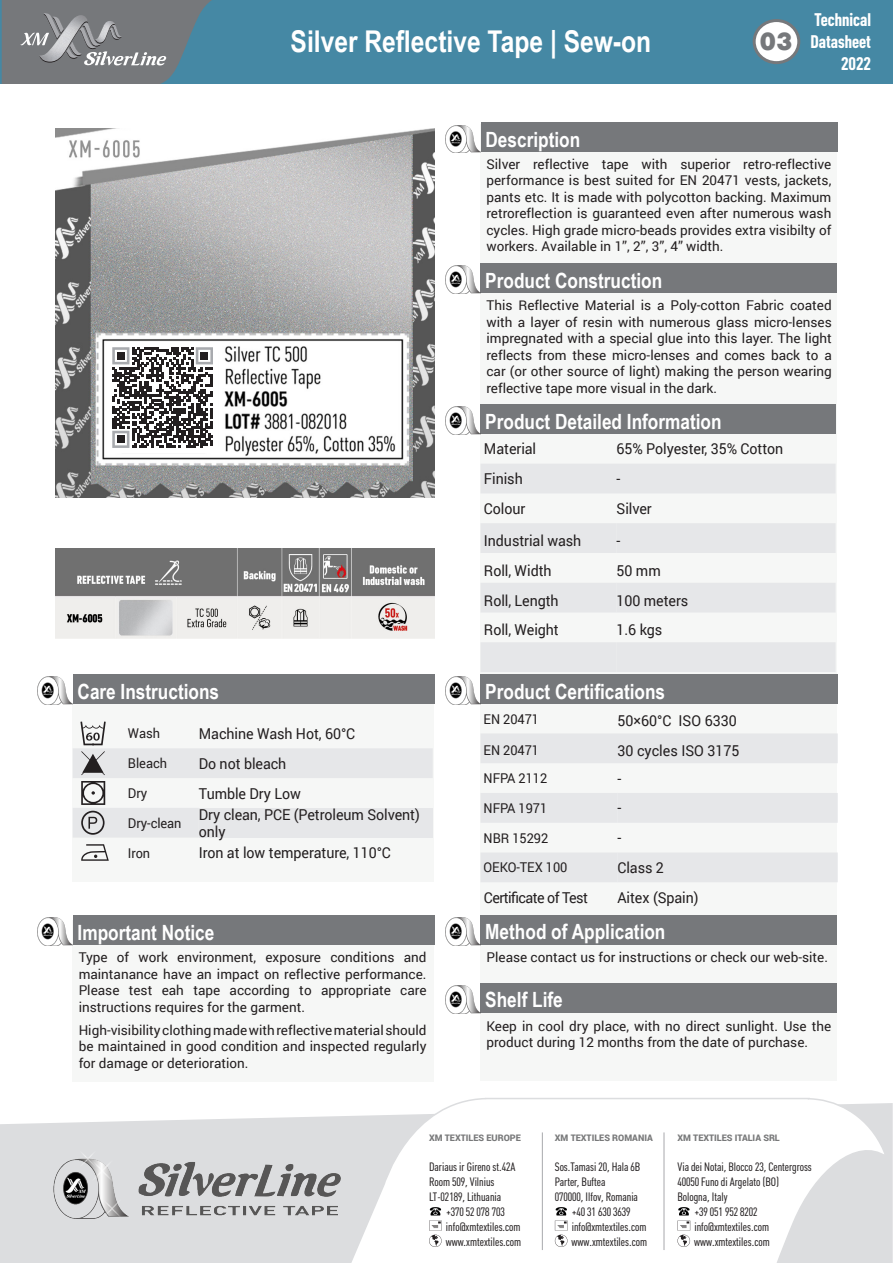
<style>
.page{position:relative;width:893px;height:1263px;background:#fff}
.page>*{position:absolute;margin:0;border:0;box-sizing:border-box;transform-origin:0 0}
.t1{font:700 30px "Arial Narrow";color:#fff}
.t2{font:27px "Helvetica Black cyr Bold";color:#76787b;scale:.95 1}
.t3{font:700 21px "Arial Narrow";color:#fff}
.t4{font:700 18px/21.6px "Plumb Condensed";color:#fff;text-align:right}
.Body_Tab{font:15px/16.5px "Roboto";letter-spacing:-.005em;color:#231f20;scale:.95 1}
.Body_Tab-2{font:15px "Roboto";letter-spacing:-.04em;color:#231f20;scale:.95 1}
.Main_text{font:13.5px/16.5px "Roboto";color:#231f20;text-align:justify}
.Body_Tab-3{font:13.5px "Roboto";letter-spacing:-.005em;color:#231f20;scale:.95 1}
.t5{font:12px/15px "Plumb Condensed";color:#231f20}
.t6{font:900 9px "Roboto";color:#78797a}
</style>
<div class="page">
<div style="left:228px;top:0;width:665px;height:84px;background:#4588a4"></div>
<div style="left:754px;top:21px;width:45px;height:42px;background:#fff;border-radius:50%"></div>
<div style="left:753px;top:19px;width:47px;height:45px;border:3px solid #76787b;border-radius:50%"></div>
<svg style="left:0;top:0;width:228px;height:84px;background:#6e7f87"></svg>
<img style="left:40px;top:15px;width:75px;height:47px">
<svg style="left:0;top:1103px;width:893px;height:160px;fill:#dcdddf"></svg>
<svg style="left:250px;top:1098px;width:639px;height:165px"></svg>
<hr style="left:664px;top:1132px;width:1px;height:118px;background:#a8a9ad">
<img style="left:39px;top:1150px;width:314px;height:80px">
<svg style="left:555px;top:1207px;width:13px;height:40px"></svg>
<svg style="left:677px;top:1207px;width:13px;height:40px"></svg>
<svg style="left:429px;top:1207px;width:13px;height:40px"></svg>
<hr style="left:542px;top:1132px;width:1px;height:118px;background:#a8a9ad">
<div style="left:73px;top:920px;width:361px;height:162px;background:#f6f7f6"></div>
<div style="left:480px;top:124px;width:357px;height:957px;background:#f6f7f6"></div>
<div style="left:73px;top:703px;width:361px;height:179px;background:#f6f7f6"></div>
<svg style="left:73px;top:721px;width:360px;height:117px"></svg>
<svg style="left:81px;top:844px;width:28px;height:17px"></svg>
<img style="left:55px;top:129px;width:379px;height:368px">
<div style="left:480px;top:263px;width:357px;height:30px;background:#76787b"></div>
<div style="left:481px;top:122px;width:356px;height:30px;background:#76787b"></div>
<div style="left:480px;top:983px;width:357px;height:29px;background:#76787b"></div>
<div style="left:480px;top:915px;width:357px;height:29px;background:#76787b"></div>
<div style="left:73px;top:674px;width:361px;height:30px;background:#76787b"></div>
<div style="left:73px;top:915px;width:361px;height:29px;background:#76787b"></div>
<div style="left:480px;top:674px;width:358px;height:30px;background:#76787b"></div>
<svg style="left:481px;top:734px;width:357px;height:148px;fill:#e6e7e9"></svg>
<svg style="left:617px;top:793px;width:221px;height:89px"></svg>
<div style="left:480px;top:404px;width:356px;height:30px;background:#76787b"></div>
<svg style="left:481px;top:464px;width:354px;height:208px;fill:#e6e7e9"></svg>
<svg style="left:617px;top:523px;width:218px;height:149px"></svg>
<img style="left:55px;top:549px;width:379px;height:89px">
<img style="left:446px;top:125px;width:35px;height:28px">
<img style="left:445px;top:266px;width:35px;height:27px">
<img style="left:445px;top:407px;width:35px;height:27px">
<img style="left:445px;top:676px;width:35px;height:28px">
<img style="left:445px;top:917px;width:35px;height:28px">
<img style="left:445px;top:985px;width:35px;height:28px">
<img style="left:38px;top:917px;width:35px;height:28px">
<img style="left:38px;top:677px;width:35px;height:27px">
<div style="left:107px;top:342px;width:111px;height:111px;background:#fff"></div>
<svg style="left:112px;top:347px;width:101px;height:101px"></svg>
<div style="left:117px;top:352px;width:8px;height:7px;background:#231f20"></div>
<div style="left:201px;top:352px;width:7px;height:7px;background:#231f20"></div>
<div style="left:117px;top:436px;width:8px;height:7px;background:#231f20"></div>
<h1 class="t1" style="left:291px;top:19px;width:362px">Silver Reflective Tape | Sew-on</h1>
<p class="t3" style="left:485px;top:124px;width:96px">Description</p>
<h2 class="t2" style="left:760px;top:28px;width:35px">03</h2>
<h3 class="t4" style="left:810px;top:9px;width:62px">Technical<br>Datasheet<br>2022</h3>
<p class="Main_text" style="left:486px;top:155px;width:346px">Silver reflective tape with superior retro-reflective performance is best suited for EN 20471 vests, jackets, pants etc. It is made with polycotton backing. Maximum retroreflection is guaranteed even after numerous wash cycles. High grade micro-beads provides extra visibilty of workers. Available in 1”, 2”, 3”, 4” width.</p>
<p class="t3" style="left:485px;top:265px;width:178px">Product Construction</p>
<p class="Main_text" style="left:486px;top:297px;width:347px">This Reflective Material is a Poly-сotton Fabric coated with a layer of resin with numerous glass micro-lenses impregnated with a special glue into this layer. The light reflects from these micro-lenses and comes back to a car (or other source of light) making the person wearing reflective tape more visual in the dark.</p>
<p class="t3" style="left:78px;top:675px;width:143px">Care Instructions</p>
<p class="Body_Tab-3" style="left:128px;top:724px;width:35px">Wash</p>
<p class="Body_Tab" style="left:199px;top:725px;width:166px">Machine Wash Hot, 60°C</p>
<p class="Body_Tab-3" style="left:128px;top:754px;width:43px">Bleach</p>
<p class="Body_Tab" style="left:199px;top:755px;width:94px">Do not bleach</p>
<p class="Body_Tab-3" style="left:128px;top:784px;width:22px">Dry</p>
<p class="Body_Tab" style="left:199px;top:784px;width:109px">Tumble Dry Low</p>
<p class="Body_Tab-3" style="left:128px;top:813px;width:58px">Dry-clean</p>
<p class="Body_Tab" style="left:199px;top:806px;width:234px">Dry clean, PCE (Petroleum Solvent) only</p>
<p class="Body_Tab-3" style="left:128px;top:843px;width:25px">Iron</p>
<p class="Body_Tab" style="left:199px;top:844px;width:204px">Iron at low temperature, 110°C</p>
<p class="t3" style="left:78px;top:916px;width:138px">Important Notice</p>
<p class="Main_text" style="left:79px;top:949px;width:349px">Type of work environment, exposure conditions and maintanance have an impact on reflective performance.<br>Please test eah tape according to appropriate care instructions requires for the garment.</p>
<p class="Main_text" style="left:79px;top:1021px;width:349px">High-visibility clothing made with reflective material should be maintained in good condition and inspected regularly for damage or deterioration.</p>
<p class="t3" style="left:485px;top:406px;width:238px">Product Detailed Information</p>
<p class="Body_Tab" style="left:484px;top:440px;width:56px">Material</p>
<p class="Body_Tab" style="left:617px;top:440px;width:177px">65% Polyester, 35% Cotton</p>
<p class="Body_Tab" style="left:484px;top:470px;width:42px">Finish</p>
<p class="Body_Tab" style="left:617px;top:470px;width:6px">-</p>
<p class="Body_Tab" style="left:484px;top:500px;width:45px">Colour</p>
<p class="Body_Tab" style="left:617px;top:500px;width:39px">Silver</p>
<p class="Body_Tab" style="left:484px;top:532px;width:104px">Industrial wash</p>
<p class="Body_Tab" style="left:617px;top:532px;width:6px">-</p>
<p class="Body_Tab" style="left:484px;top:562px;width:73px">Roll, Width</p>
<p class="Body_Tab" style="left:617px;top:562px;width:48px">50 mm</p>
<p class="Body_Tab" style="left:484px;top:591px;width:80px">Roll, Length</p>
<p class="Body_Tab" style="left:617px;top:591px;width:77px">100 meters</p>
<p class="Body_Tab" style="left:484px;top:621px;width:80px">Roll, Weight</p>
<p class="Body_Tab" style="left:617px;top:621px;width:50px">1.6 kgs</p>
<p class="t3" style="left:485px;top:675px;width:181px">Product Certifications</p>
<p class="Body_Tab-3" style="left:484px;top:709px;width:60px">EN 20471</p>
<p class="Body_Tab" style="left:617px;top:712px;width:127px">50×60°C ISO 6330</p>
<p class="Body_Tab-3" style="left:484px;top:741px;width:60px">EN 20471</p>
<p class="Body_Tab" style="left:617px;top:742px;width:130px">30 cycles ISO 3175</p>
<p class="Body_Tab-3" style="left:484px;top:769px;width:68px">NFPA 2112</p>
<p class="Body_Tab" style="left:617px;top:769px;width:6px">-</p>
<p class="Body_Tab-3" style="left:484px;top:799px;width:68px">NFPA 1971</p>
<p class="Body_Tab" style="left:617px;top:799px;width:6px">-</p>
<p class="Body_Tab-3" style="left:484px;top:828px;width:70px">NBR 15292</p>
<p class="Body_Tab" style="left:617px;top:829px;width:6px">-</p>
<p class="Body_Tab-3" style="left:484px;top:858px;width:90px">OEKO-TEX 100</p>
<p class="Body_Tab" style="left:617px;top:859px;width:50px">Class 2</p>
<p class="Body_Tab-2" style="left:484px;top:887px;width:111px">Certificate of Test</p>
<p class="Body_Tab" style="left:617px;top:889px;width:87px">Aitex (Spain)</p>
<p class="t3" style="left:485px;top:916px;width:182px">Method of Application</p>
<p class="Main_text" style="left:486px;top:949px;width:343px">Please contact us for instructions or check our web-site.</p>
<p class="t3" style="left:485px;top:984px;width:79px">Shelf Life</p>
<p class="Main_text" style="left:486px;top:1017px;width:346px">Keep in cool dry place, with no direct sunlight. Use the product during 12 months from the date of purchase.</p>
<p class="t6" style="left:429px;top:1131px;width:93px">XM TEXTILES EUROPE</p>
<p class="t5" style="left:429px;top:1159px;width:88px">Dariaus ir Gireno st.42A<br>Room 509, Vilnius<br>LT-02189, Lithuania</p>
<p class="t5" style="left:446px;top:1204px;width:77px">+370 52 078 703 info@xmtextiles.com www.xmtextiles.com</p>
<p class="t6" style="left:555px;top:1131px;width:99px">XM TEXTILES ROMANIA</p>
<p class="t5" style="left:555px;top:1159px;width:87px">Sos.Tamasi 20, Hala 6B</p>
<p class="t5" style="left:555px;top:1174px;width:52px">Parter, Buftea</p>
<p class="t5" style="left:555px;top:1189px;width:85px">070000, Ilfov, Romania</p>
<p class="t5" style="left:572px;top:1204px;width:60px">+40 31 630 3639</p>
<p class="t5" style="left:572px;top:1219px;width:76px">info@xmtextiles.com</p>
<p class="t5" style="left:572px;top:1234px;width:77px">www.xmtextiles.com</p>
<p class="t6" style="left:677px;top:1131px;width:104px">XM TEXTILES ITALIA SRL</p>
<p class="t5" style="left:677px;top:1159px;width:136px">Via dei Notai, Blocco 23, Centergross</p>
<p class="t5" style="left:677px;top:1174px;width:103px">40050 Funo di Argelato (BO)</p>
<p class="t5" style="left:677px;top:1189px;width:51px">Bologna, Italy</p>
<p class="t5" style="left:695px;top:1204px;width:64px">+39 051 952 8202</p>
<p class="t5" style="left:694px;top:1219px;width:76px">info@xmtextiles.com</p>
<p class="t5" style="left:694px;top:1234px;width:77px">www.xmtextiles.com</p>
</div>
